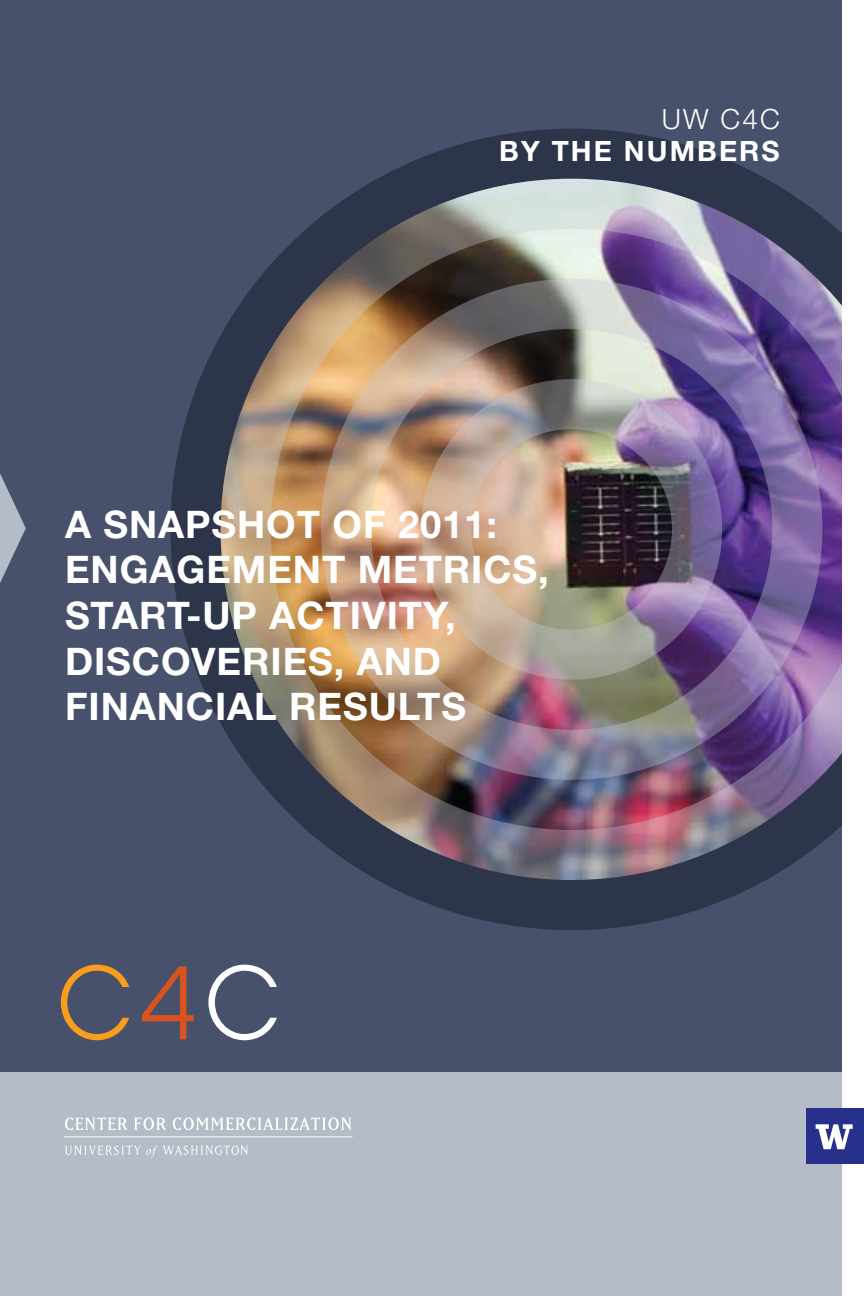
<style>
.page{position:relative;width:864px;height:1296px;background:#fff}
.page>*{position:absolute;margin:0;border:0;box-sizing:border-box;transform-origin:0 0}
.t1{font:700 38px/45.6px "Helvetica Neue";letter-spacing:.025em;color:#fff}
.t2{font:700 28px "Helvetica Neue";letter-spacing:.075em;color:#fff}
.t3{font:300 28px "Helvetica Neue";color:#fff}
</style>
<div class="page">
<div style="left:0;top:0;width:863px;height:1296px;background:#47516b"></div>
<svg style="left:61px;top:965px;width:68px;height:75px"></svg>
<svg style="left:142px;top:966px;width:51px;height:73px"></svg>
<svg style="left:208px;top:965px;width:69px;height:75px"></svg>
<div style="left:0;top:1073px;width:863px;height:223px;background:#b3bcc7"></div>
<svg style="left:65px;top:1145px;width:183px;height:13px"></svg>
<hr style="left:64px;top:1136px;width:288px;height:1px;background:#fff">
<svg style="left:65px;top:1118px;width:62px;height:13px"></svg>
<svg style="left:134px;top:1117px;width:32px;height:13px"></svg>
<svg style="left:173px;top:1117px;width:178px;height:14px"></svg>
<svg style="left:0;top:473px;width:26px;height:110px"></svg>
<svg style="left:170px;top:129px;width:596px;height:801px"></svg>
<img style="left:220px;top:179px;width:622px;height:701px">
<img style="left:321px;top:279px;width:501px;height:501px">
<img style="left:421px;top:379px;width:300px;height:301px">
<div style="left:842px;top:0;width:21px;height:1296px;background:#fff"></div>
<div style="left:806px;top:1108px;width:57px;height:56px;background:#27318b"></div>
<svg style="left:815px;top:1124px;width:37px;height:25px"></svg>
<p class="t3" style="left:661px;top:102px;width:119px">UW C4C</p>
<p class="t2" style="left:499px;top:133px;width:282px">BY THE NUMBERS</p>
<p class="t1" style="left:65px;top:501px;width:485px">A SNAPSHOT OF 2011:<br>ENGAGEMENT METRICS,<br>START-UP ACTIVITY,<br>DISCOVERIES, AND<br>FINANCIAL RESULTS</p>
</div>
